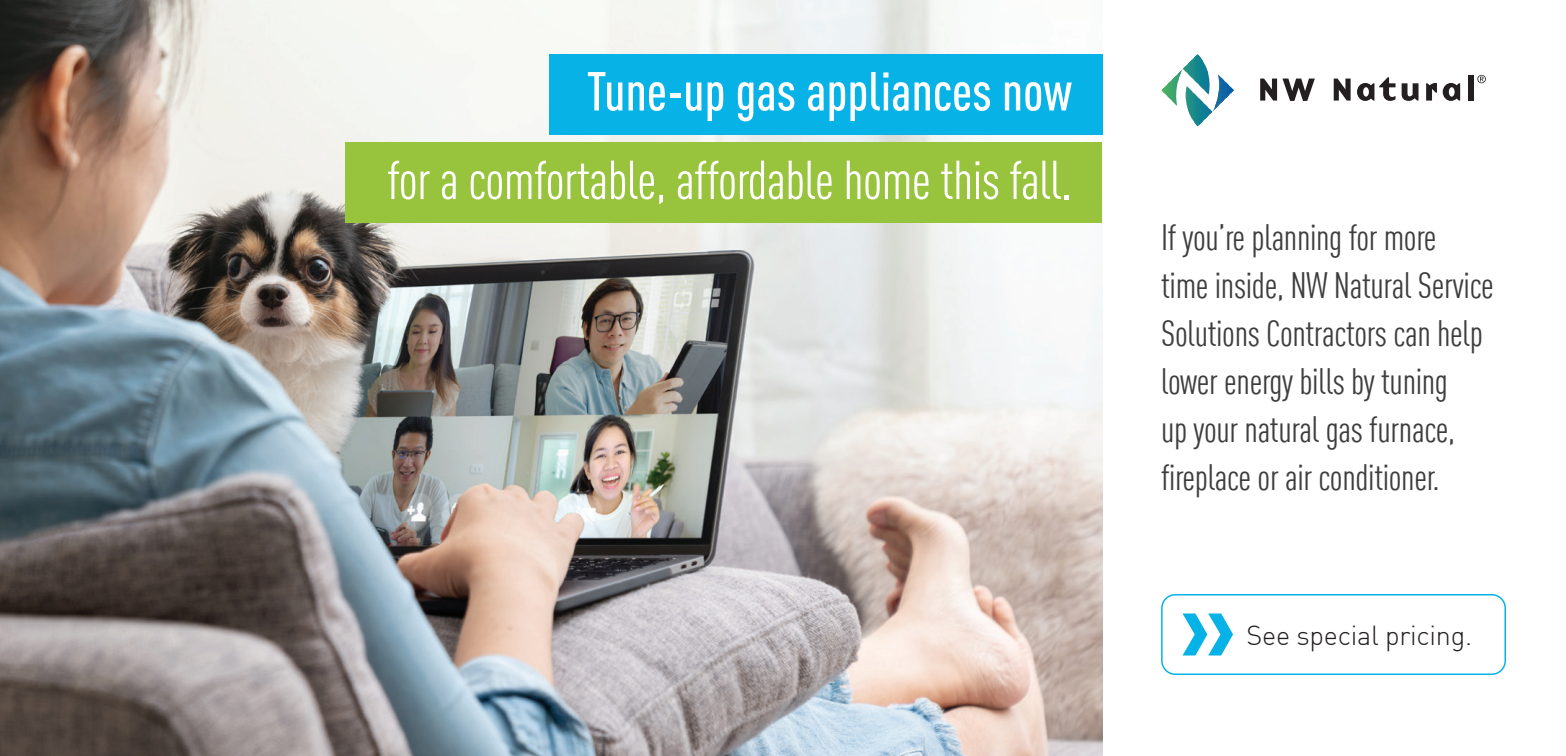
<style>
.page{position:relative;width:1566px;height:756px;background:#fff}
.page>*{position:absolute;margin:0;border:0;box-sizing:border-box;transform-origin:0 0}
.t1{font:condensed 54px "DIN Offc";letter-spacing:-.01em;color:#fff}
.t2{font:500 condensed 54px "DIN Offc";color:#fff}
.t3{font:condensed 36px/48px "DIN Offc";letter-spacing:-.01em;color:#3e3e3f}
.t4{font:300 27px "DIN Offc";letter-spacing:-.01em;color:#231f20}
</style>
<div class="page">
<hr style="left:1183px;top:54px;width:1px;height:40px;background:#2c987e">
<hr style="left:1184px;top:54px;width:2px;height:40px;background:#2b9680">
<hr style="left:1186px;top:54px;width:1px;height:40px;background:#279581">
<hr style="left:1187px;top:54px;width:1px;height:40px;background:#269383">
<hr style="left:1188px;top:54px;width:1px;height:40px;background:#229184">
<hr style="left:1189px;top:54px;width:2px;height:40px;background:#219085">
<hr style="left:1191px;top:54px;width:1px;height:40px;background:#208e86">
<hr style="left:1192px;top:54px;width:1px;height:40px;background:#1f8d88">
<hr style="left:1193px;top:54px;width:1px;height:40px;background:#1c8b89">
<hr style="left:1194px;top:54px;width:2px;height:40px;background:#19898a">
<hr style="left:1196px;top:54px;width:1px;height:40px;background:#17888b">
<hr style="left:1197px;top:54px;width:1px;height:40px;background:#12868d">
<hr style="left:1198px;top:54px;width:1px;height:40px;background:#12858e">
<hr style="left:1199px;top:54px;width:1px;height:40px;background:#0f838f">
<hr style="left:1200px;top:54px;width:2px;height:40px;background:#0b8291">
<hr style="left:1202px;top:54px;width:1px;height:40px;background:#0b8092">
<hr style="left:1203px;top:54px;width:1px;height:40px;background:#0c7e93">
<hr style="left:1204px;top:54px;width:1px;height:40px;background:#0d7c94">
<hr style="left:1205px;top:54px;width:2px;height:40px;background:#117b95">
<hr style="left:1207px;top:54px;width:1px;height:40px;background:#0e7a96">
<hr style="left:1208px;top:54px;width:1px;height:40px;background:#127898">
<hr style="left:1209px;top:54px;width:1px;height:40px;background:#137698">
<hr style="left:1185px;top:86px;width:1px;height:40px;background:#2b9680">
<hr style="left:1186px;top:86px;width:1px;height:40px;background:#279581">
<hr style="left:1187px;top:86px;width:1px;height:40px;background:#269383">
<hr style="left:1188px;top:86px;width:1px;height:40px;background:#229184">
<hr style="left:1189px;top:86px;width:2px;height:40px;background:#219085">
<hr style="left:1191px;top:86px;width:1px;height:40px;background:#208e86">
<hr style="left:1192px;top:86px;width:1px;height:40px;background:#1f8d88">
<hr style="left:1193px;top:86px;width:1px;height:40px;background:#1c8b89">
<hr style="left:1194px;top:86px;width:2px;height:40px;background:#19898a">
<hr style="left:1196px;top:86px;width:1px;height:40px;background:#17888b">
<hr style="left:1197px;top:86px;width:1px;height:40px;background:#12868d">
<hr style="left:1198px;top:86px;width:1px;height:40px;background:#12858e">
<hr style="left:1199px;top:86px;width:1px;height:40px;background:#0f838f">
<hr style="left:1200px;top:86px;width:2px;height:40px;background:#0b8291">
<hr style="left:1202px;top:86px;width:1px;height:40px;background:#0b8092">
<hr style="left:1203px;top:86px;width:1px;height:40px;background:#0c7e93">
<hr style="left:1204px;top:86px;width:1px;height:40px;background:#0d7c94">
<hr style="left:1205px;top:86px;width:2px;height:40px;background:#117b95">
<hr style="left:1207px;top:86px;width:1px;height:40px;background:#0e7a96">
<hr style="left:1208px;top:86px;width:1px;height:40px;background:#127898">
<hr style="left:1209px;top:86px;width:1px;height:40px;background:#137698">
<hr style="left:1210px;top:86px;width:1px;height:40px;background:#147599">
<hr style="left:1211px;top:86px;width:1px;height:40px;background:#14749a">
<hr style="left:1213px;top:74px;width:1px;height:38px;background:#15729b">
<hr style="left:1214px;top:74px;width:1px;height:38px;background:#14719c">
<hr style="left:1215px;top:74px;width:1px;height:38px;background:#126f9e">
<hr style="left:1216px;top:74px;width:2px;height:38px;background:#126e9e">
<hr style="left:1218px;top:74px;width:1px;height:38px;background:#1d6c9e">
<hr style="left:1219px;top:74px;width:1px;height:38px;background:#186ba0">
<hr style="left:1220px;top:74px;width:1px;height:38px;background:#1569a0">
<hr style="left:1221px;top:74px;width:2px;height:38px;background:#1368a1">
<hr style="left:1223px;top:74px;width:1px;height:38px;background:#1066a2">
<hr style="left:1224px;top:74px;width:1px;height:38px;background:#0f65a3">
<hr style="left:1225px;top:74px;width:1px;height:38px;background:#0d63a4">
<hr style="left:1226px;top:74px;width:1px;height:38px;background:#0c62a5">
<hr style="left:1227px;top:74px;width:2px;height:38px;background:#0960a7">
<hr style="left:1229px;top:74px;width:1px;height:38px;background:#065fa7">
<hr style="left:1230px;top:74px;width:1px;height:38px;background:#045da8">
<hr style="left:1231px;top:74px;width:1px;height:38px;background:#025ca9">
<hr style="left:1232px;top:74px;width:2px;height:38px;background:#015aaa">
<hr style="left:1161px;top:69px;width:1px;height:37px;background:#49b857">
<hr style="left:1162px;top:69px;width:2px;height:37px;background:#48b65a">
<hr style="left:1164px;top:69px;width:1px;height:37px;background:#48b45b">
<hr style="left:1165px;top:69px;width:1px;height:37px;background:#45b25e">
<hr style="left:1166px;top:69px;width:1px;height:37px;background:#44b061">
<hr style="left:1167px;top:69px;width:1px;height:37px;background:#42af63">
<hr style="left:1168px;top:69px;width:2px;height:37px;background:#40ac66">
<hr style="left:1170px;top:69px;width:1px;height:37px;background:#3faa68">
<hr style="left:1171px;top:69px;width:1px;height:37px;background:#3fa86a">
<hr style="left:1172px;top:69px;width:1px;height:37px;background:#3ea66d">
<hr style="left:1173px;top:69px;width:2px;height:37px;background:#3da46f">
<hr style="left:1175px;top:69px;width:1px;height:37px;background:#3ca371">
<hr style="left:1176px;top:69px;width:1px;height:37px;background:#3aa173">
<hr style="left:1177px;top:69px;width:1px;height:37px;background:#37a075">
<hr style="left:1178px;top:69px;width:2px;height:37px;background:#379e76">
<hr style="left:1180px;top:69px;width:1px;height:37px;background:#369c78">
<hr style="left:1181px;top:69px;width:1px;height:37px;background:#2f9b7b">
<hr style="left:1182px;top:69px;width:1px;height:37px;background:#2e997c">
<svg style="left:1260px;top:79px;width:55px;height:22px"></svg>
<svg style="left:1334px;top:79px;width:17px;height:22px"></svg>
<svg style="left:1357px;top:77px;width:39px;height:24px"></svg>
<svg style="left:1402px;top:83px;width:17px;height:18px"></svg>
<svg style="left:1426px;top:83px;width:11px;height:18px"></svg>
<svg style="left:1443px;top:83px;width:17px;height:18px"></svg>
<div style="left:1468px;top:75px;width:6px;height:26px;background:#231f20"></div>
<svg style="left:1477px;top:75px;width:9px;height:8px"></svg>
<img style="left:0;top:601px;width:1102px;height:155px">
<img style="left:0;top:0;width:1102px;height:601px">
<div style="left:549px;top:54px;width:553px;height:81px;background:#07b2e7"></div>
<div style="left:346px;top:142px;width:756px;height:81px;background:#98c33c"></div>
<div style="left:1161px;top:594px;width:345px;height:81px;border:2px solid #07b2e7;border-radius:14px"></div>
<svg style="left:1182px;top:613px;width:51px;height:43px"></svg>
<p class="t2" style="left:587px;top:59px;width:487px">Tune-up gas appliances now</p>
<p class="t1" style="left:387px;top:149px;width:686px">for a comfortable, affordable home this fall.</p>
<p class="t3" style="left:1161px;top:213px;width:334px">If you’re planning for more<br>time inside, NW Natural Service<br>Solutions Contractors can help lower energy bills by tuning<br>up your natural gas furnace, fireplace or air conditioner.</p>
<p class="t4" style="left:1247px;top:618px;width:227px">See special pricing.</p>
</div>
